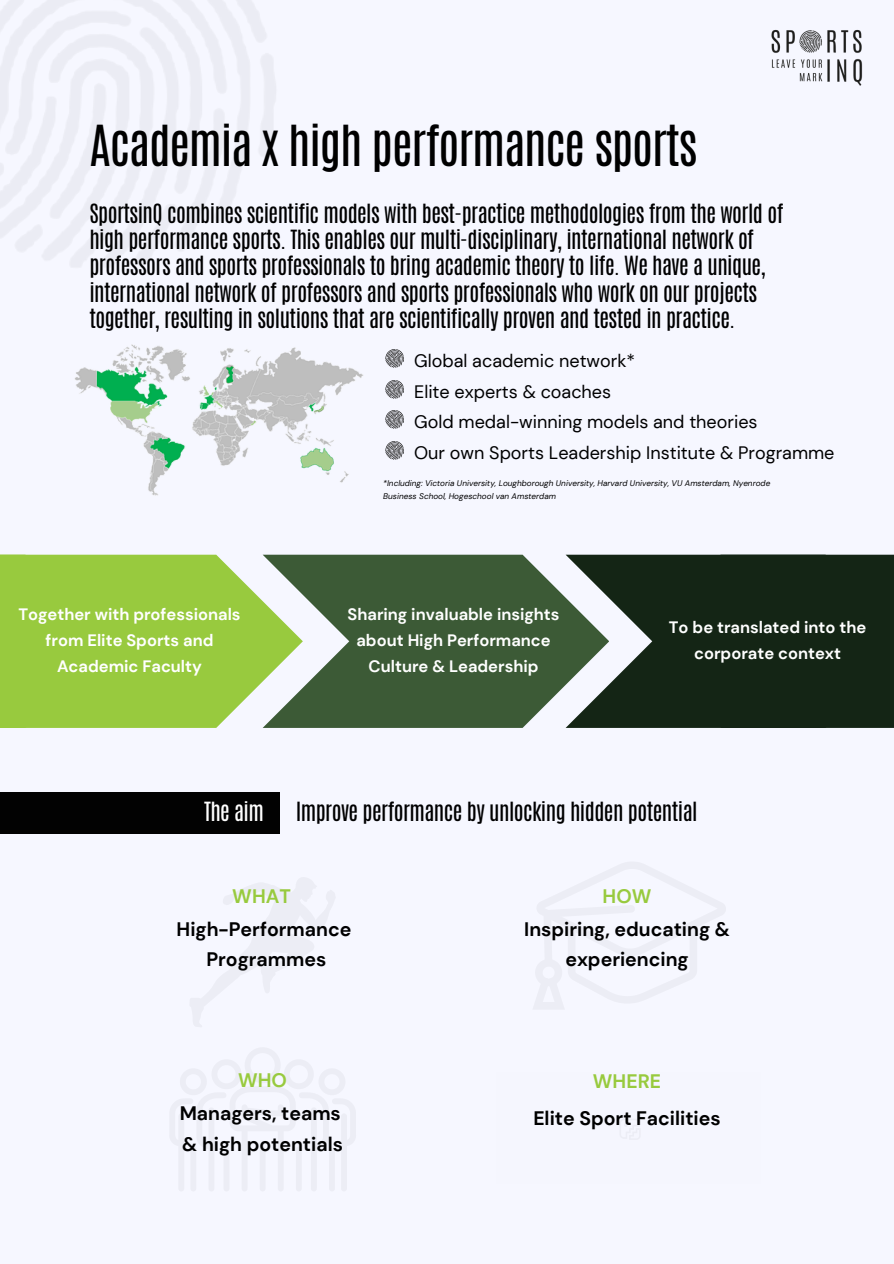
<style>
.page{position:relative;width:894px;height:1264px;background:#fff}
.page>*{position:absolute;margin:0;border:0;box-sizing:border-box;transform-origin:0 0}
.t1{font:47.25px "Antonio";letter-spacing:-.025em;color:#000}
.t2{font:22.05px/26.2px "Antonio";letter-spacing:-.025em;color:#000}
.t3{font:22.05px "Antonio";letter-spacing:-.025em;color:#fff}
.t4{font:700 19.5px/30.3px "DM Sans";color:#000;text-align:center}
.t5{font:700 19.5px "DM Sans";color:#98ca3e}
.t6{font:18px "DM Sans";color:#000}
.t7{font:700 16.5px/25.8px "DM Sans";color:#fff;text-align:center}
.t8{font:italic 8.25px/12.9px "DM Sans";color:#000}
</style>
<div class="page">
<div style="left:0;top:0;width:893px;height:1263px;background:#f6f7ff"></div>
<img style="left:385px;top:349px;width:19px;height:19px">
<img style="left:385px;top:380px;width:19px;height:19px">
<img style="left:385px;top:410px;width:19px;height:19px">
<img style="left:385px;top:441px;width:19px;height:19px">
<img style="left:74px;top:344px;width:289px;height:152px">
<svg style="left:303px;top:554px;width:262px;height:174px;fill:#3c5a36"></svg>
<svg style="left:112px;top:554px;width:191px;height:174px;fill:#98ca3e"></svg>
<svg style="left:565px;top:554px;width:155px;height:174px;fill:#142515"></svg>
<div style="left:0;top:554px;width:112px;height:174px;background:#98ca3e"></div>
<div style="left:720px;top:554px;width:173px;height:174px;background:#142515"></div>
<div style="left:0;top:792px;width:280px;height:41px;background:#020202"></div>
<img style="left:771px;top:29px;width:92px;height:57px">
<p class="t1" style="left:89px;top:112px;width:609px">Academia x high performance sports</p>
<p class="t2" style="left:89px;top:200px;width:695px">SportsinQ combines scientific models with best-practice methodologies from the world of high performance sports. This enables our multi-disciplinary, international network of professors and sports professionals to bring academic theory to life. We have a unique, international network of professors and sports professionals who work on our projects together, resulting in solutions that are scientifically proven and tested in practice.</p>
<p class="t6" style="left:414px;top:349px;width:222px">Global academic network*</p>
<p class="t7" style="left:18px;top:602px;width:224px">Together with professionals from Elite Sports and</p>
<h6 class="t7" style="left:57px;top:653px;width:146px">Academic Faculty</h6>
<p class="t6" style="left:414px;top:380px;width:198px">Elite experts &amp; coaches</p>
<p class="t6" style="left:414px;top:410px;width:345px">Gold medal-winning models and theories</p>
<p class="t6" style="left:414px;top:441px;width:422px">Our own Sports Leadership Institute &amp; Programme</p>
<p class="t8" style="left:383px;top:477px;width:388px">*Including: Victoria University, Loughborough University, Harvard University, VU Amsterdam, Nyenrode<br>Business School, Hogeschool van Amsterdam</p>
<h2 class="t7" style="left:347px;top:602px;width:213px">Sharing invaluable insights about High Performance</h2>
<p class="t7" style="left:368px;top:653px;width:171px">Culture &amp; Leadership</p>
<p class="t7" style="left:668px;top:615px;width:199px">To be translated into the corporate context</p>
<h3 class="t3" style="left:204px;top:796px;width:61px">The aim</h3>
<h6 class="t2" style="left:295px;top:799px;width:403px">Improve performance by unlocking hidden potential</h6>
<h2 class="t5" style="left:232px;top:883px;width:60px">WHAT</h2>
<h4 class="t5" style="left:602px;top:883px;width:50px">HOW</h4>
<p class="t4" style="left:176px;top:914px;width:176px">High-Performance<br>Programmes</p>
<h6 class="t4" style="left:524px;top:914px;width:207px">Inspiring, educating &amp; experiencing</h6>
<p class="t5" style="left:238px;top:1067px;width:50px">WHO</p>
<h3 class="t5" style="left:592px;top:1068px;width:70px">WHERE</h3>
<p class="t4" style="left:180px;top:1098px;width:165px;text-align:left">Managers, teams &amp; high potentials</p>
<p class="t4" style="left:533px;top:1103px;width:189px">Elite Sport Facilities</p>
</div>
